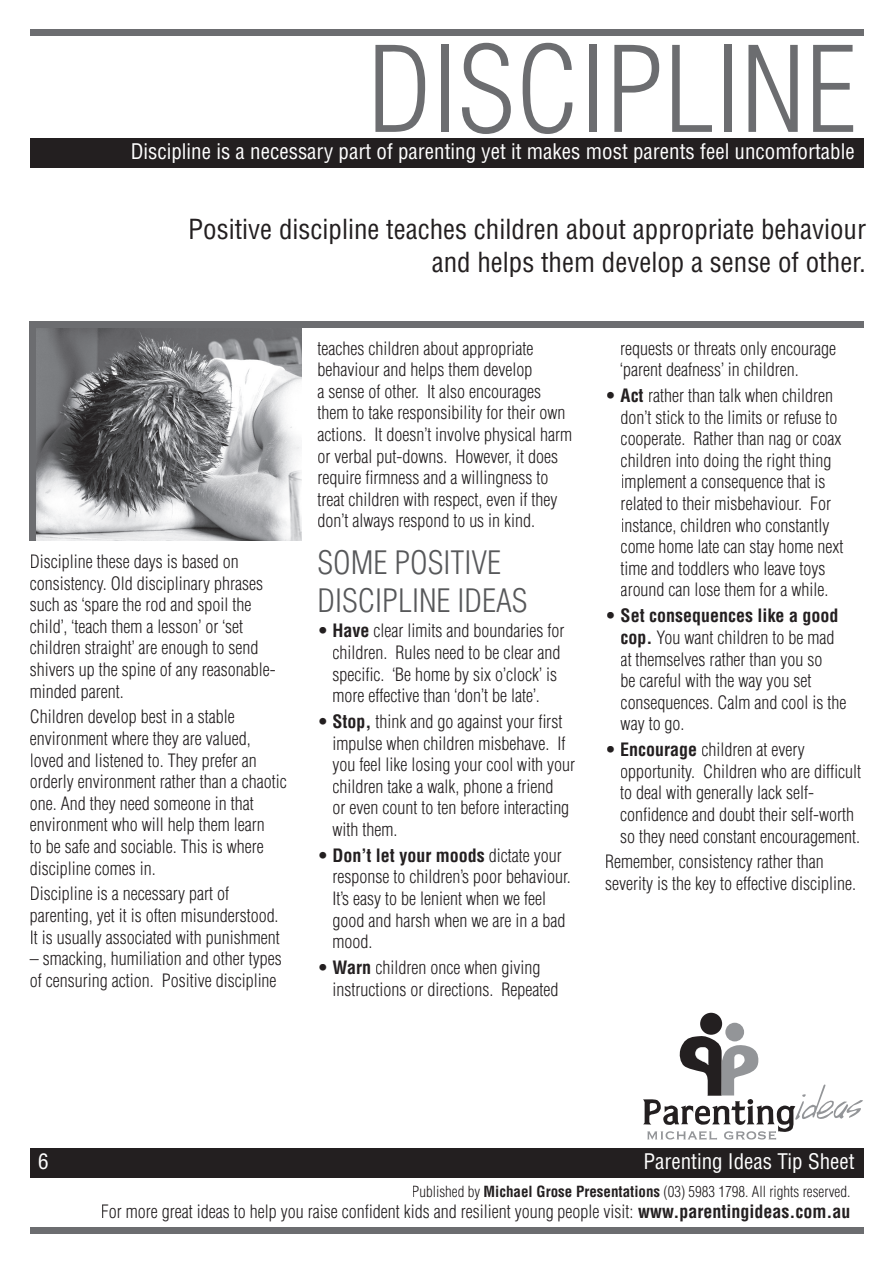
<style>
.page{position:relative;width:893px;height:1263px;background:#fff}
.page>*{position:absolute;margin:0;border:0;box-sizing:border-box;transform-origin:0 0}
.t1{font:300 condensed 115.95px "Helvetica";color:#6c6d70}
.t2{font:300 condensed 31.5px/37.8px "Helvetica";color:#57585a}
.t3{font:condensed 27px/32.4px "Helvetica";color:#231f20;text-align:right}
.t4{font:condensed 21px "Helvetica";color:#fff}
.t5{font:300 condensed 18px/21.6px "Helvetica";color:#231f20}
.t6{font:300 condensed 15px "Helvetica";color:#231f20}
.s1{font-weight:700}
</style>
<div class="page">
<div style="left:30px;top:30px;width:833px;height:6px;background:#6c6d70"></div>
<div style="left:30px;top:138px;width:833px;height:30px;background:#231f20"></div>
<div style="left:30px;top:1227px;width:833px;height:6px;background:#6c6d70"></div>
<div style="left:30px;top:1148px;width:833px;height:30px;background:#231f20"></div>
<div style="left:700px;top:1013px;width:22px;height:22px;background:#231f20;border-radius:50%"></div>
<div style="left:725px;top:1023px;width:19px;height:18px;background:#939598;border-radius:50%"></div>
<svg style="left:643px;top:1035px;width:220px;height:105px"></svg>
<img style="left:35px;top:327px;width:267px;height:214px">
<div style="left:29px;top:321px;width:6px;height:220px;background:#6c6d70"></div>
<div style="left:30px;top:321px;width:833px;height:6px;background:#6c6d70"></div>
<h1 class="t1" style="left:367px;top:18px;width:491px">DISCIPLINE</h1>
<p class="t4" style="left:131px;top:138px;width:725px">Discipline is a necessary part of parenting yet it makes most parents feel uncomfortable</p>
<h3 class="t3" style="left:188px;top:213px;width:679px">Positive discipline teaches children about appropriate behaviour and helps them develop a sense of other.</h3>
<p class="t5" style="left:30px;top:550px;width:247px">Discipline these days is based on consistency. Old disciplinary phrases such as ‘spare the rod and spoil the child’, ‘teach them a lesson’ or ‘set children straight’ are enough to send shivers up the spine of any reasonable&shy;minded parent.</p>
<p class="t5" style="left:30px;top:706px;width:258px">Children develop best in a stable environment where they are valued, loved and listened to. They prefer an orderly environment rather than a chaotic one. And they need someone in that environment who will help them learn<br>to be safe and sociable. This is where discipline comes in.</p>
<p class="t5" style="left:30px;top:883px;width:251px">Discipline is a necessary part of parenting, yet it is often misunderstood.<br>It is usually associated with punishment</p>
<p class="t5" style="left:30px;top:948px;width:253px">– smacking, humiliation and other types of censuring action. Positive discipline</p>
<p class="t5" style="left:317px;top:337px;width:256px">teaches children about appropriate behaviour and helps them develop<br>a sense of other. It also encourages them to take responsibility for their own actions. It doesn’t involve physical harm or verbal put-downs. However, it does require firmness and a willingness to treat children with respect, even if they don’t always respond to us in kind.</p>
<h2 class="t2" style="left:317px;top:543px;width:211px">SOME POSITIVE<br>DISCIPLINE IDEAS</h2>
<p class="t5" style="left:332px;top:620px;width:233px;text-indent:-15px">• <span class="s1">Have</span> clear limits and boundaries for children. Rules need to be clear and specific. ‘Be home by six o’clock’ is more effective than ‘don’t be late’.</p>
<p class="t5" style="left:332px;top:711px;width:244px;text-indent:-15px">• <span class="s1">Stop,</span> think and go against your first impulse when children misbehave. If you feel like losing your cool with your children take a walk, phone a friend<br>or even count to ten before interacting with them.</p>
<p class="t5" style="left:332px;top:844px;width:240px;text-indent:-15px">• <span class="s1">Don’t let your moods</span> dictate your response to children’s poor behaviour.<br>It’s easy to be lenient when we feel good and harsh when we are in a bad mood.</p>
<p class="t5" style="left:332px;top:957px;width:227px;text-indent:-15px">• <span class="s1">Warn</span> children once when giving instructions or directions. Repeated</p>
<p class="t5" style="left:620px;top:337px;width:217px">requests or threats only encourage ‘parent deafness’ in children.</p>
<p class="t5" style="left:621px;top:385px;width:224px;text-indent:-15px">• <span class="s1">Act</span> rather than talk when children don’t stick to the limits or refuse to cooperate. Rather than nag or coax children into doing the right thing implement a consequence that is related to their misbehaviour. For instance, children who constantly come home late can stay home next time and toddlers who leave toys around can lose them for a while.</p>
<p class="t5" style="left:621px;top:605px;width:227px;text-indent:-15px">• <span class="s1">Set consequences like a good cop.</span> You want children to be mad at themselves rather than you so<br>be careful with the way you set consequences. Calm and cool is the way to go.</p>
<p class="t5" style="left:620px;top:739px;width:242px;text-indent:-15px">• <span class="s1">Encourage</span> children at every opportunity. Children who are difficult to deal with generally lack self&shy;confidence and doubt their self-worth so they need constant encouragement.</p>
<p class="t5" style="left:605px;top:851px;width:252px">Remember, consistency rather than severity is the key to effective discipline.</p>
<p class="t4" style="left:38px;top:1148px;width:12px">6</p>
<p class="t4" style="left:643px;top:1148px;width:213px">Parenting Ideas Tip Sheet</p>
<p class="t6" style="left:412px;top:1182px;width:440px">Published by <span class="s1">Michael Grose Presentations</span> (03) 5983 1798. All rights reserved.</p>
<p class="t5" style="left:101px;top:1201px;width:751px">For more great ideas to help you raise confident kids and resilient young people visit: <span class="s1">www.parentingideas.com.au</span></p>
</div>
